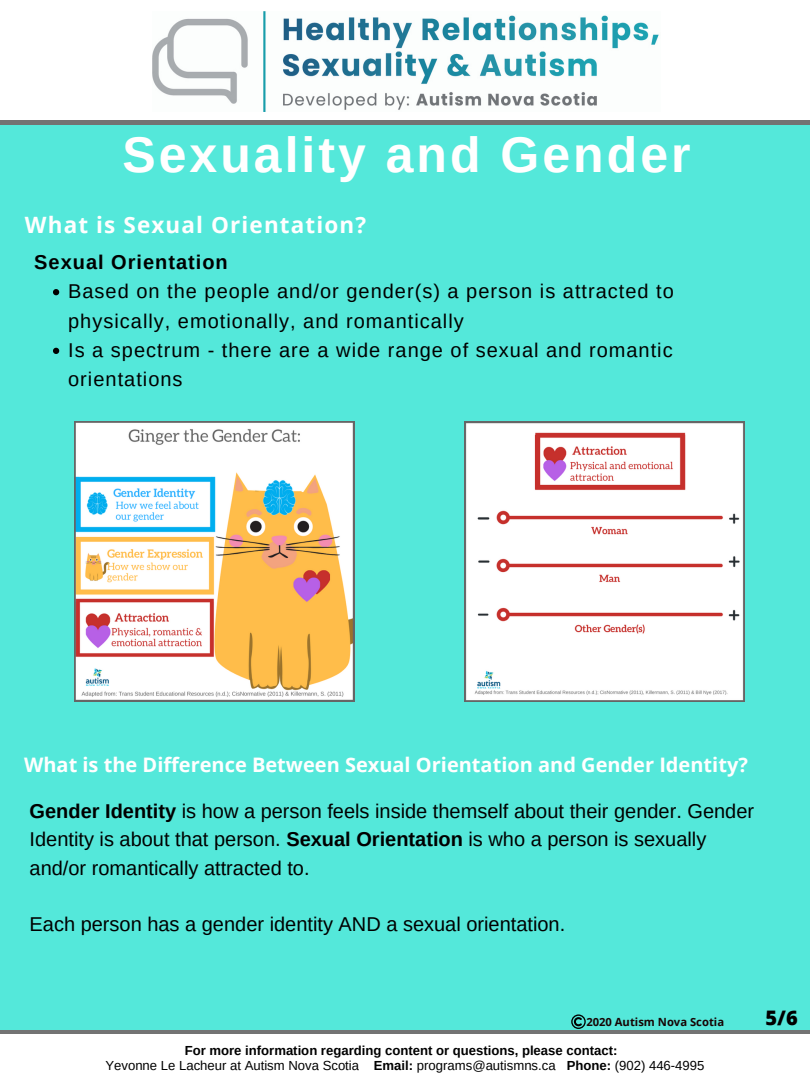
<style>
.page{position:relative;width:810px;height:1080px;background:#54e8da}
.page>*{position:absolute;margin:0;border:0;box-sizing:border-box;transform-origin:0 0}
.t1{font:700 50px "Arimo";letter-spacing:.06em;color:#fff}
.t2{font:700 22.5px "Open Sans";letter-spacing:.05em;color:#fff}
.t3{font:20px/28.4px "Arimo";color:#000}
.t4{font:20px/29.4px "Arimo";letter-spacing:.05em;color:#000}
.t5{font:700 20px "Open Sans";color:#fff}
.t6{font:700 20px "Arimo";letter-spacing:.05em;color:#000}
.t7{font:800 20px "Open Sans";color:#000}
.t8{font:700 13.12px/15.5px "Arimo";color:#000;text-align:center}
.t9{font:700 11.25px "Open Sans";color:#170505}
.s1{font-weight:700}
.s2{font-weight:400}
</style>
<div class="page">
<div style="left:0;top:0;width:810px;height:125px;background:#737373"></div>
<div style="left:0;top:0;width:810px;height:120px;background:#fff"></div>
<img style="left:153px;top:11px;width:506px;height:100px">
<img style="left:74px;top:421px;width:280px;height:280px">
<img style="left:464px;top:421px;width:280px;height:280px">
<svg style="left:53px;top:289px;width:6px;height:6px"></svg>
<svg style="left:53px;top:348px;width:6px;height:6px"></svg>
<div style="left:0;top:1030px;width:810px;height:50px;background:#737373"></div>
<div style="left:0;top:1034px;width:810px;height:46px;background:#fff"></div>
<svg style="left:571px;top:1014px;width:15px;height:15px"></svg>
<h1 class="t1" style="left:122px;top:127px;width:570px">Sexuality and Gender</h1>
<p class="t2" style="left:25px;top:209px;width:343px">What is Sexual Orientation?</p>
<p class="t6" style="left:34px;top:251px;width:195px">Sexual Orientation</p>
<p class="t4" style="left:68px;top:277px;width:607px">Based on the people and/or gender(s) a person is attracted to physically, emotionally, and romantically<br>Is a spectrum - there are a wide range of sexual and romantic orientations</p>
<p class="t5" style="left:24px;top:751px;width:725px">What is the Difference Between Sexual Orientation and Gender Identity?</p>
<p class="t3" style="left:30px;top:797px;width:726px"><span class="s1">Gender Identity</span> is how a person feels inside themself about their gender. Gender<br>Identity is about that person. <span class="s1">Sexual Orientation</span> is who a person is sexually and/or romantically attracted to.</p>
<p class="t3" style="left:30px;top:910px;width:537px">Each person has a gender identity AND a sexual orientation.</p>
<p class="t9" style="left:586px;top:1013px;width:139px">2020 Autism Nova Scotia</p>
<p class="t8" style="left:105px;top:1043px;width:601px">For more information regarding content or questions, please contact:<br><span class="s2">Yevonne Le Lacheur at Autism Nova Scotia</span> Email: <span class="s2">programs@autismns.ca</span> Phone: <span class="s2">(902) 446-4995</span></p>
<p class="t7" style="left:766px;top:1004px;width:34px">5/6</p>
</div>
